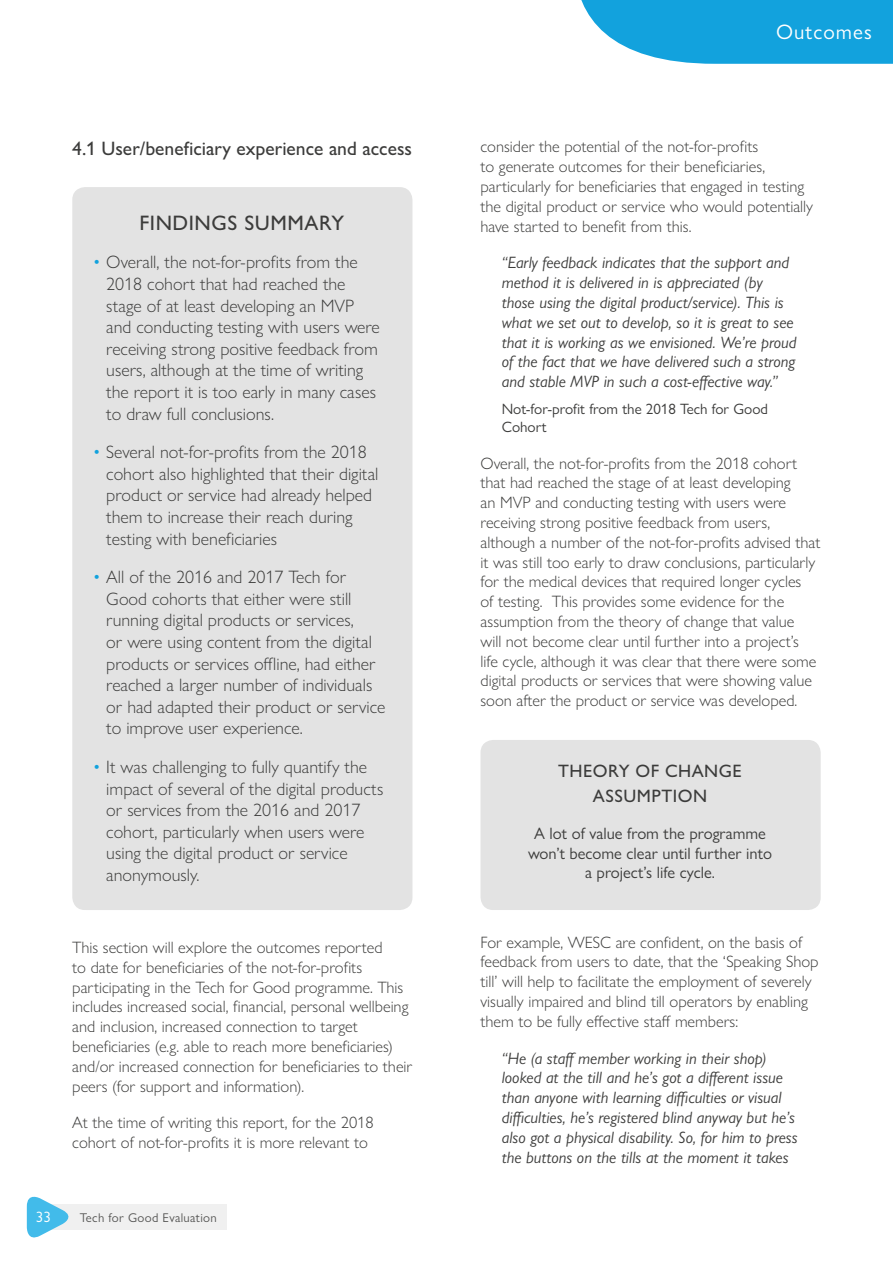
<style>
.page{position:relative;width:893px;height:1263px;background:#fff}
.page>*{position:absolute;margin:0;border:0;box-sizing:border-box;transform-origin:0 0}
.Subtitle{font:500 21px "Gill Sans Nova";letter-spacing:.025em;color:#3c3c3b}
.Body{font:21px "Gill Sans Nova";letter-spacing:.05em;color:#fff}
.Subtitle-2{font:500 19.5px "Gill Sans Nova";color:#3c3c3b}
.t1{font:300 18px/21.6px "Gill Sans Nova";color:#3c3c3b}
.Subtitle-3{font:500 18px "Gill Sans Nova";letter-spacing:.025em;color:#3c3c3b}
.Body-2{font:300 16.5px/19.8px "Gill Sans Nova";color:#3c3c3b}
.Inline_quote{font:italic 16.5px/19.8px "Gill Sans Nova";color:#3c3c3b}
.Body-3{font:16.5px/19.8px "Gill Sans Nova";color:#3c3c3b;text-align:center}
.Inline_quote_source{font:15px/18px "Gill Sans Nova";color:#3c3c3b}
.t2{font:15px "Gill Sans Nova";color:#fff}
.t3{font:12.75px "Gill Sans Nova";letter-spacing:.025em;color:#575756}
.s1{font-weight:400;color:#12a2dd}
</style>
<div class="page">
<div style="left:35px;top:1204px;width:191px;height:26px;background:#f0f0f0"></div>
<svg style="left:27px;top:1196px;width:42px;height:42px"></svg>
<svg style="left:581px;top:0;width:312px;height:64px;background:#2bace0"></svg>
<div style="left:72px;top:187px;width:340px;height:723px;background:#e3e3e3;border-radius:13px"></div>
<div style="left:480px;top:740px;width:341px;height:170px;background:#e3e3e3;border-radius:13px"></div>
<p class="Body" style="left:776px;top:19px;width:97px">Outcomes</p>
<p class="Subtitle-2" style="left:72px;top:136px;width:341px">4.1 User/beneficiary experience and access</p>
<p class="Body-2" style="left:480px;top:137px;width:334px">consider the potential of the not-for-profits<br>to generate outcomes for their beneficiaries, particularly for beneficiaries that engaged in testing the digital product or service who would potentially have started to benefit from this.</p>
<p class="Inline_quote" style="left:502px;top:253px;width:296px">“Early feedback indicates that the support and method it is delivered in is appreciated (by those using the digital product/service). This is what we set out to develop, so it is great to see that it is working as we envisioned. We’re proud of the fact that we have delivered such a strong and stable MVP in such a cost-effective way.”</p>
<p class="Inline_quote_source" style="left:502px;top:399px;width:268px">Not-for-profit from the 2018 Tech for Good<br>Cohort</p>
<p class="Body-2" style="left:480px;top:453px;width:341px">Overall, the not-for-profits from the 2018 cohort that had reached the stage of at least developing<br>an MVP and conducting testing with users were receiving strong positive feedback from users, although a number of the not-for-profits advised that it was still too early to draw conclusions, particularly for the medical devices that required longer cycles<br>of testing. This provides some evidence for the assumption from the theory of change that value<br>will not become clear until further into a project’s life cycle, although it was clear that there were some digital products or services that were showing value soon after the product or service was developed.</p>
<p class="Subtitle" style="left:140px;top:210px;width:206px">FINDINGS SUMMARY</p>
<p class="t1" style="left:106px;top:251px;width:275px;text-indent:-13px"><span class="s1">•</span> Overall, the not-for-profits from the 2018 cohort that had reached the stage of at least developing an MVP and conducting testing with users were receiving strong positive feedback from users, although at the time of writing the report it is too early in many cases to draw full conclusions.</p>
<p class="t1" style="left:106px;top:441px;width:274px;text-indent:-13px"><span class="s1">•</span> Several not-for-profits from the 2018 cohort also highlighted that their digital product or service had already helped them to increase their reach during testing with beneficiaries</p>
<p class="t1" style="left:106px;top:566px;width:281px;text-indent:-13px"><span class="s1">•</span> All of the 2016 and 2017 Tech for Good cohorts that either were still running digital products or services,<br>or were using content from the digital products or services offline, had either reached a larger number of individuals or had adapted their product or service to improve user experience.</p>
<p class="t1" style="left:106px;top:756px;width:278px;text-indent:-13px"><span class="s1">•</span> It was challenging to fully quantify the impact of several of the digital products or services from the 2016 and 2017 cohort, particularly when users were using the digital product or service anonymously.</p>
<p class="Subtitle-3" style="left:558px;top:760px;width:185px">THEORY OF CHANGE</p>
<p class="Subtitle-3" style="left:593px;top:785px;width:116px">ASSUMPTION</p>
<p class="Body-3" style="left:528px;top:823px;width:245px">A lot of value from the programme won’t become clear until further into a project’s life cycle.</p>
<p class="Body-2" style="left:72px;top:937px;width:342px">This section will explore the outcomes reported<br>to date for beneficiaries of the not-for-profits participating in the Tech for Good programme. This includes increased social, financial, personal wellbeing and inclusion, increased connection to target beneficiaries (e.g. able to reach more beneficiaries) and/or increased connection for beneficiaries to their peers (for support and information).</p>
<p class="Body-2" style="left:72px;top:1113px;width:303px">At the time of writing this report, for the 2018 cohort of not-for-profits it is more relevant to</p>
<p class="t2" style="left:36px;top:1208px;width:16px">33</p>
<p class="t3" style="left:80px;top:1209px;width:138px">Tech for Good Evaluation</p>
<p class="Body-2" style="left:480px;top:932px;width:340px">For example, WESC are confident, on the basis of feedback from users to date, that the ‘Speaking Shop till’ will help to facilitate the employment of severely visually impaired and blind till operators by enabling them to be fully effective staff members:</p>
<p class="Inline_quote" style="left:502px;top:1048px;width:297px">“He (a staff member working in their shop) looked at the till and he’s got a different issue than anyone with learning difficulties or visual difficulties, he’s registered blind anyway but he’s also got a physical disability. So, for him to press the buttons on the tills at the moment it takes</p>
</div>
